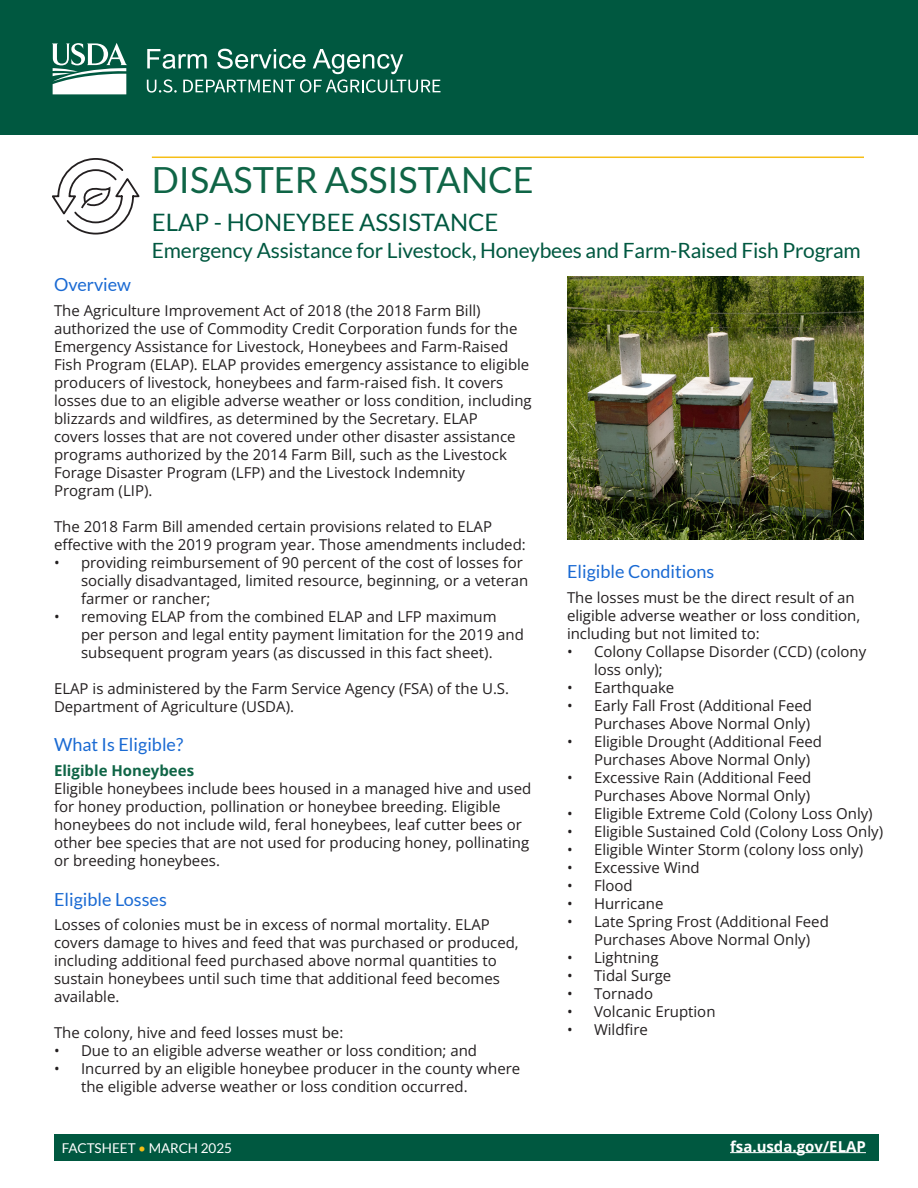
<style>
.page{position:relative;width:918px;height:1188px;background:#fff}
.page>*{position:absolute;margin:0;border:0;box-sizing:border-box;transform-origin:0 0}
.Subheader_1{font:36px "Lato";color:#0f6546}
.Subheader_1-2{font:24px "Lato";color:#005840}
.Subheader_1-3{font:21px "Lato";letter-spacing:-.01em;color:#005840}
.Subheader_1-4{font:18px "Lato";color:#1a6ad3}
.Body_Style{font:15px/18px "Open Sans";color:#231f20}
.Sub_Subheader{font:700 15px "Open Sans";color:#0f6546}
.Body_Style-2{font:700 15px "Open Sans";color:#fff}
.t1{font:13.5px "Lato";color:#fff}
.s1{color:#f6be16}
</style>
<div class="page">
<div style="left:0;top:0;width:918px;height:135px;background:#005840"></div>
<svg style="left:52px;top:43px;width:75px;height:51px"></svg>
<svg style="left:147px;top:49px;width:294px;height:44px"></svg>
<hr style="left:152px;top:157px;width:712px;height:1px;background:#f6be16">
<svg style="left:52px;top:158px;width:88px;height:76px"></svg>
<img style="left:567px;top:276px;width:297px;height:263px">
<div style="left:54px;top:1134px;width:824px;height:27px;background:#005840"></div>
<hr style="left:730px;top:1152px;width:136px;height:1px;background:#fff">
<p class="Subheader_1" style="left:152px;top:160px;width:383px">DISASTER ASSISTANCE</p>
<p class="Subheader_1-2" style="left:152px;top:209px;width:348px">ELAP - HONEYBEE ASSISTANCE</p>
<p class="Subheader_1-3" style="left:152px;top:239px;width:710px">Emergency Assistance for Livestock, Honeybees and Farm-Raised Fish Program</p>
<p class="Subheader_1-4" style="left:54px;top:274px;width:79px">Overview</p>
<p class="Body_Style" style="left:54px;top:301px;width:479px">The Agriculture Improvement Act of 2018 (the 2018 Farm Bill) authorized the use of Commodity Credit Corporation funds for the Emergency Assistance for Livestock, Honeybees and Farm-Raised Fish Program (ELAP). ELAP provides emergency assistance to eligible producers of livestock, honeybees and farm-raised fish. It covers losses due to an eligible adverse weather or loss condition, including blizzards and wildfires, as determined by the Secretary. ELAP<br>covers losses that are not covered under other disaster assistance programs authorized by the 2014 Farm Bill, such as the Livestock Forage Disaster Program (LFP) and the Livestock Indemnity<br>Program (LIP).</p>
<p class="Body_Style" style="left:54px;top:517px;width:473px">The 2018 Farm Bill amended certain provisions related to ELAP effective with the 2019 program year. Those amendments included:</p>
<p class="Body_Style" style="left:81px;top:553px;width:449px;text-indent:-27px">• providing reimbursement of 90 percent of the cost of losses for socially disadvantaged, limited resource, beginning, or a veteran farmer or rancher;</p>
<p class="Body_Style" style="left:81px;top:607px;width:445px;text-indent:-27px">• removing ELAP from the combined ELAP and LFP maximum per person and legal entity payment limitation for the 2019 and subsequent program years (as discussed in this fact sheet).</p>
<p class="Body_Style" style="left:54px;top:679px;width:457px">ELAP is administered by the Farm Service Agency (FSA) of the U.S.<br>Department of Agriculture (USDA).</p>
<p class="Subheader_1-4" style="left:54px;top:735px;width:131px">What Is Eligible?</p>
<p class="Sub_Subheader" style="left:54px;top:760px;width:142px">Eligible Honeybees</p>
<p class="Body_Style" style="left:54px;top:779px;width:479px">Eligible honeybees include bees housed in a managed hive and used for honey production, pollination or honeybee breeding. Eligible honeybees do not include wild, feral honeybees, leaf cutter bees or other bee species that are not used for producing honey, pollinating or breeding honeybees.</p>
<p class="Subheader_1-4" style="left:54px;top:889px;width:114px">Eligible Losses</p>
<p class="Body_Style" style="left:54px;top:916px;width:466px">Losses of colonies must be in excess of normal mortality. ELAP covers damage to hives and feed that was purchased or produced, including additional feed purchased above normal quantities to sustain honeybees until such time that additional feed becomes available.</p>
<p class="Body_Style" style="left:54px;top:1024px;width:291px">The colony, hive and feed losses must be:</p>
<p class="Body_Style" style="left:54px;top:1042px;width:425px">• Due to an eligible adverse weather or loss condition; and</p>
<p class="Body_Style" style="left:81px;top:1060px;width:441px;text-indent:-27px">• Incurred by an eligible honeybee producer in the county where the eligible adverse weather or loss condition occurred.</p>
<p class="Subheader_1-4" style="left:567px;top:562px;width:149px">Eligible Conditions</p>
<p class="Body_Style" style="left:567px;top:588px;width:295px">The losses must be the direct result of an eligible adverse weather or loss condition, including but not limited to:</p>
<p class="Body_Style" style="left:594px;top:642px;width:274px;text-indent:-27px">• Colony Collapse Disorder (CCD) (colony loss only);</p>
<p class="Body_Style" style="left:567px;top:678px;width:109px">• Earthquake</p>
<p class="Body_Style" style="left:567px;top:696px;width:247px;text-align:right">• Early Fall Frost (Additional Feed<br>Purchases Above Normal Only)</p>
<p class="Body_Style" style="left:594px;top:732px;width:230px;text-indent:-27px">• Eligible Drought (Additional Feed<br>Purchases Above Normal Only)</p>
<p class="Body_Style" style="left:567px;top:768px;width:246px;text-align:right">• Excessive Rain (Additional Feed<br>Purchases Above Normal Only)</p>
<p class="Body_Style" style="left:567px;top:804px;width:307px">• Eligible Extreme Cold (Colony Loss Only)</p>
<p class="Body_Style" style="left:567px;top:822px;width:318px">• Eligible Sustained Cold (Colony Loss Only)</p>
<p class="Body_Style" style="left:567px;top:840px;width:298px">• Eligible Winter Storm (colony loss only)</p>
<p class="Body_Style" style="left:567px;top:858px;width:134px">• Excessive Wind</p>
<p class="Body_Style" style="left:567px;top:876px;width:67px">• Flood</p>
<p class="Body_Style" style="left:567px;top:894px;width:98px">• Hurricane</p>
<p class="Body_Style" style="left:567px;top:912px;width:263px;text-align:center">• Late Spring Frost (Additional Feed<br>Purchases Above Normal Only)</p>
<p class="Body_Style" style="left:567px;top:948px;width:93px">• Lightning</p>
<p class="Body_Style" style="left:567px;top:966px;width:106px">• Tidal Surge</p>
<p class="Body_Style" style="left:567px;top:984px;width:88px">• Tornado</p>
<p class="Body_Style" style="left:567px;top:1002px;width:150px">• Volcanic Eruption</p>
<p class="Body_Style" style="left:567px;top:1020px;width:82px">• Wildfire</p>
<p class="t1" style="left:62px;top:1140px;width:172px">FACTSHEET <span class="s1">•</span> MARCH 2025</p>
<p class="Body_Style-2" style="left:730px;top:1136px;width:137px">fsa.usda.gov/ELAP</p>
</div>
